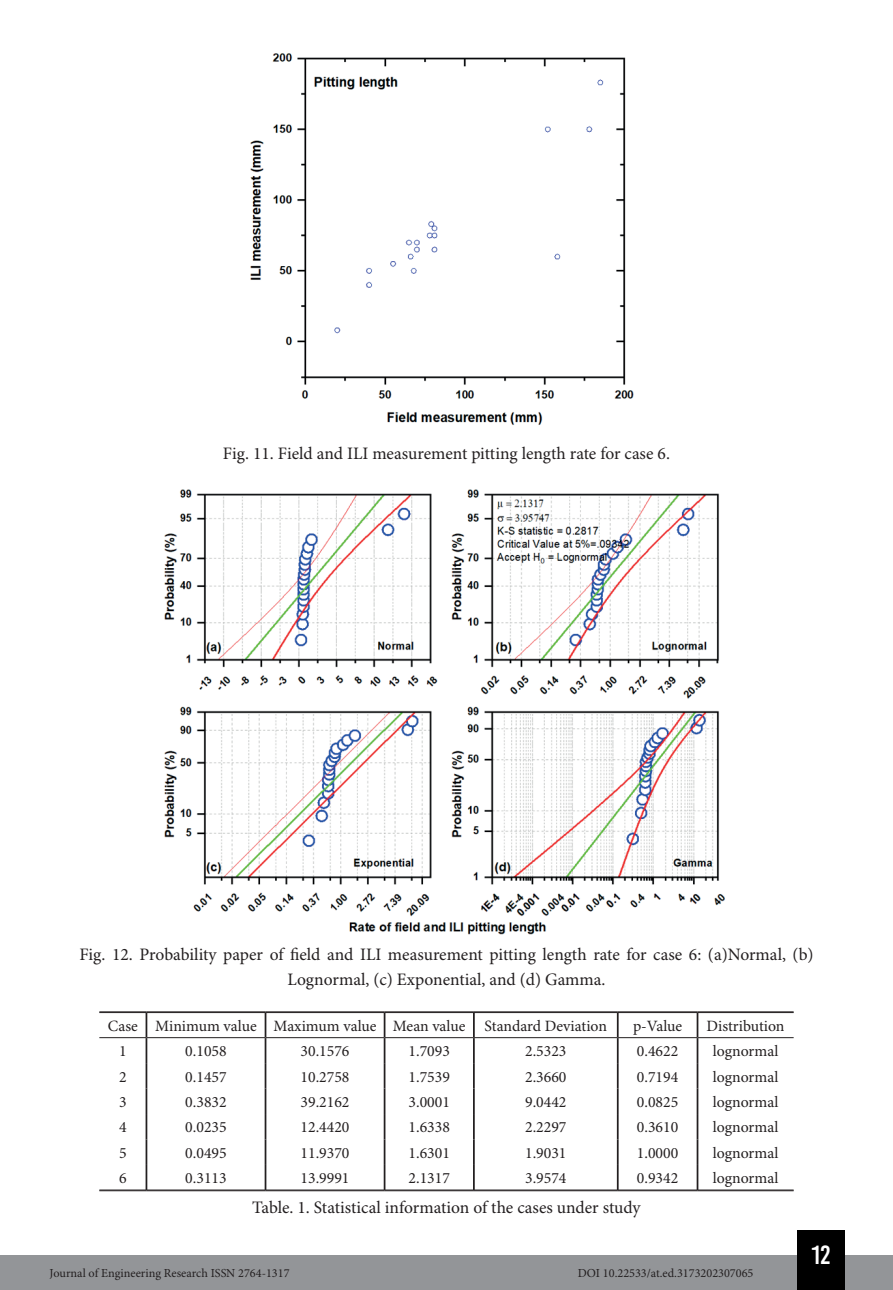
<style>
.page{position:relative;width:893px;height:1290px;background:#fff}
.page>*{position:absolute;margin:0;border:0;box-sizing:border-box;transform-origin:0 0}
.t1{font:26.25px "Bebas Kai";color:#fff}
.t2{font:17.5px/24.5px "Minion Pro";color:#231f20;text-align:center}
.t3{font:15.75px "Minion Pro";color:#231f20}
.t4{font:12.25px "Minion Pro";color:#231f20}
</style>
<div class="page">
<div style="left:0;top:1255px;width:893px;height:35px;background:#939598"></div>
<div style="left:797px;top:1230px;width:48px;height:60px;background:#000"></div>
<img style="left:250px;top:53px;width:384px;height:372px">
<img style="left:164px;top:489px;width:561px;height:445px">
<hr style="left:473px;top:1012px;width:2px;height:25px;background:#231f20">
<hr style="left:617px;top:1012px;width:2px;height:25px;background:#231f20">
<hr style="left:473px;top:1038px;width:2px;height:25px;background:#231f20">
<hr style="left:617px;top:1038px;width:2px;height:25px;background:#231f20">
<hr style="left:473px;top:1063px;width:2px;height:25px;background:#231f20">
<hr style="left:617px;top:1063px;width:2px;height:25px;background:#231f20">
<hr style="left:473px;top:1088px;width:2px;height:26px;background:#231f20">
<hr style="left:617px;top:1088px;width:2px;height:26px;background:#231f20">
<hr style="left:473px;top:1114px;width:2px;height:25px;background:#231f20">
<hr style="left:617px;top:1114px;width:2px;height:25px;background:#231f20">
<hr style="left:473px;top:1139px;width:2px;height:26px;background:#231f20">
<hr style="left:617px;top:1139px;width:2px;height:26px;background:#231f20">
<svg style="left:146px;top:1013px;width:1px;height:177px"></svg>
<svg style="left:265px;top:1013px;width:1px;height:177px"></svg>
<svg style="left:384px;top:1013px;width:1px;height:177px"></svg>
<hr style="left:473px;top:1165px;width:2px;height:25px;background:#231f20">
<hr style="left:617px;top:1165px;width:2px;height:25px;background:#231f20">
<svg style="left:697px;top:1013px;width:1px;height:177px"></svg>
<hr style="left:99px;top:1011px;width:47px;height:1px;background:#231f20">
<hr style="left:99px;top:1012px;width:47px;height:1px;background:#231f20">
<hr style="left:146px;top:1011px;width:119px;height:1px;background:#231f20">
<hr style="left:146px;top:1012px;width:119px;height:1px;background:#231f20">
<hr style="left:265px;top:1011px;width:120px;height:1px;background:#231f20">
<hr style="left:265px;top:1012px;width:120px;height:1px;background:#231f20">
<hr style="left:385px;top:1011px;width:89px;height:1px;background:#231f20">
<hr style="left:385px;top:1012px;width:89px;height:1px;background:#231f20">
<hr style="left:474px;top:1011px;width:144px;height:1px;background:#231f20">
<hr style="left:474px;top:1012px;width:144px;height:1px;background:#231f20">
<hr style="left:618px;top:1011px;width:79px;height:1px;background:#231f20">
<hr style="left:618px;top:1012px;width:79px;height:1px;background:#231f20">
<hr style="left:697px;top:1011px;width:97px;height:1px;background:#231f20">
<hr style="left:697px;top:1012px;width:97px;height:1px;background:#231f20">
<hr style="left:99px;top:1037px;width:47px;height:1px;background:#231f20">
<hr style="left:146px;top:1037px;width:119px;height:1px;background:#231f20">
<hr style="left:265px;top:1037px;width:120px;height:1px;background:#231f20">
<hr style="left:385px;top:1037px;width:89px;height:1px;background:#231f20">
<hr style="left:474px;top:1037px;width:144px;height:1px;background:#231f20">
<hr style="left:618px;top:1037px;width:79px;height:1px;background:#231f20">
<hr style="left:697px;top:1037px;width:97px;height:1px;background:#231f20">
<hr style="left:99px;top:1190px;width:47px;height:1px;background:#231f20">
<hr style="left:146px;top:1190px;width:119px;height:1px;background:#231f20">
<hr style="left:265px;top:1190px;width:120px;height:1px;background:#231f20">
<hr style="left:385px;top:1190px;width:89px;height:1px;background:#231f20">
<hr style="left:474px;top:1190px;width:144px;height:1px;background:#231f20">
<hr style="left:618px;top:1190px;width:79px;height:1px;background:#231f20">
<hr style="left:697px;top:1190px;width:97px;height:1px;background:#231f20">
<p class="t2" style="left:223px;top:442px;width:449px">Fig. 11. Field and ILI measurement pitting length rate for case 6.</p>
<p class="t2" style="left:79px;top:943px;width:736px">Fig. 12. Probability paper of field and ILI measurement pitting length rate for case 6: (a)Normal, (b)<br>Lognormal, (c) Exponential, and (d) Gamma.</p>
<p class="t3" style="left:108px;top:1016px;width:501px">Case Minimum value Maximum value Mean value Standard Deviation</p>
<p class="t3" style="left:633px;top:1016px;width:51px">p-Value</p>
<p class="t3" style="left:707px;top:1016px;width:79px">Distribution</p>
<p class="t3" style="left:119px;top:1041px;width:9px">1</p>
<p class="t3" style="left:185px;top:1041px;width:43px">0.1058</p>
<p class="t3" style="left:301px;top:1041px;width:50px">30.1576</p>
<p class="t3" style="left:408px;top:1041px;width:43px">1.7093</p>
<p class="t3" style="left:525px;top:1041px;width:43px">2.5323</p>
<p class="t3" style="left:637px;top:1041px;width:43px">0.4622</p>
<p class="t3" style="left:713px;top:1041px;width:67px">lognormal</p>
<p class="t3" style="left:119px;top:1067px;width:9px">2</p>
<p class="t3" style="left:185px;top:1067px;width:43px">0.1457</p>
<p class="t3" style="left:301px;top:1067px;width:50px">10.2758</p>
<p class="t3" style="left:408px;top:1067px;width:43px">1.7539</p>
<p class="t3" style="left:525px;top:1067px;width:43px">2.3660</p>
<p class="t3" style="left:637px;top:1067px;width:43px">0.7194</p>
<p class="t3" style="left:713px;top:1067px;width:67px">lognormal</p>
<p class="t3" style="left:119px;top:1092px;width:9px">3</p>
<p class="t3" style="left:185px;top:1092px;width:43px">0.3832</p>
<p class="t3" style="left:301px;top:1092px;width:50px">39.2162</p>
<p class="t3" style="left:408px;top:1092px;width:43px">3.0001</p>
<p class="t3" style="left:525px;top:1092px;width:43px">9.0442</p>
<p class="t3" style="left:637px;top:1092px;width:43px">0.0825</p>
<p class="t3" style="left:713px;top:1092px;width:67px">lognormal</p>
<p class="t3" style="left:119px;top:1118px;width:9px">4</p>
<p class="t3" style="left:185px;top:1118px;width:43px">0.0235</p>
<p class="t3" style="left:301px;top:1118px;width:50px">12.4420</p>
<p class="t3" style="left:408px;top:1118px;width:43px">1.6338</p>
<p class="t3" style="left:525px;top:1118px;width:43px">2.2297</p>
<p class="t3" style="left:637px;top:1118px;width:43px">0.3610</p>
<p class="t3" style="left:713px;top:1118px;width:67px">lognormal</p>
<p class="t3" style="left:119px;top:1143px;width:9px">5</p>
<p class="t3" style="left:185px;top:1143px;width:43px">0.0495</p>
<p class="t3" style="left:301px;top:1143px;width:50px">11.9370</p>
<p class="t3" style="left:408px;top:1143px;width:43px">1.6301</p>
<p class="t3" style="left:525px;top:1143px;width:43px">1.9031</p>
<p class="t3" style="left:637px;top:1143px;width:43px">1.0000</p>
<p class="t3" style="left:713px;top:1143px;width:67px">lognormal</p>
<p class="t3" style="left:119px;top:1169px;width:9px">6</p>
<p class="t3" style="left:185px;top:1169px;width:43px">0.3113</p>
<p class="t3" style="left:301px;top:1169px;width:50px">13.9991</p>
<p class="t3" style="left:408px;top:1169px;width:43px">2.1317</p>
<p class="t3" style="left:525px;top:1169px;width:43px">3.9574</p>
<p class="t3" style="left:637px;top:1169px;width:43px">0.9342</p>
<p class="t3" style="left:713px;top:1169px;width:67px">lognormal</p>
<p class="t2" style="left:252px;top:1196px;width:390px">Table. 1. Statistical information of the cases under study</p>
<p class="t4" style="left:50px;top:1266px;width:241px">Journal of Engineering Research ISSN 2764-1317</p>
<p class="t4" style="left:578px;top:1266px;width:177px">DOI 10.22533/at.ed.3173202307065</p>
<h1 class="t1" style="left:812px;top:1241px;width:20px">12</h1>
</div>
